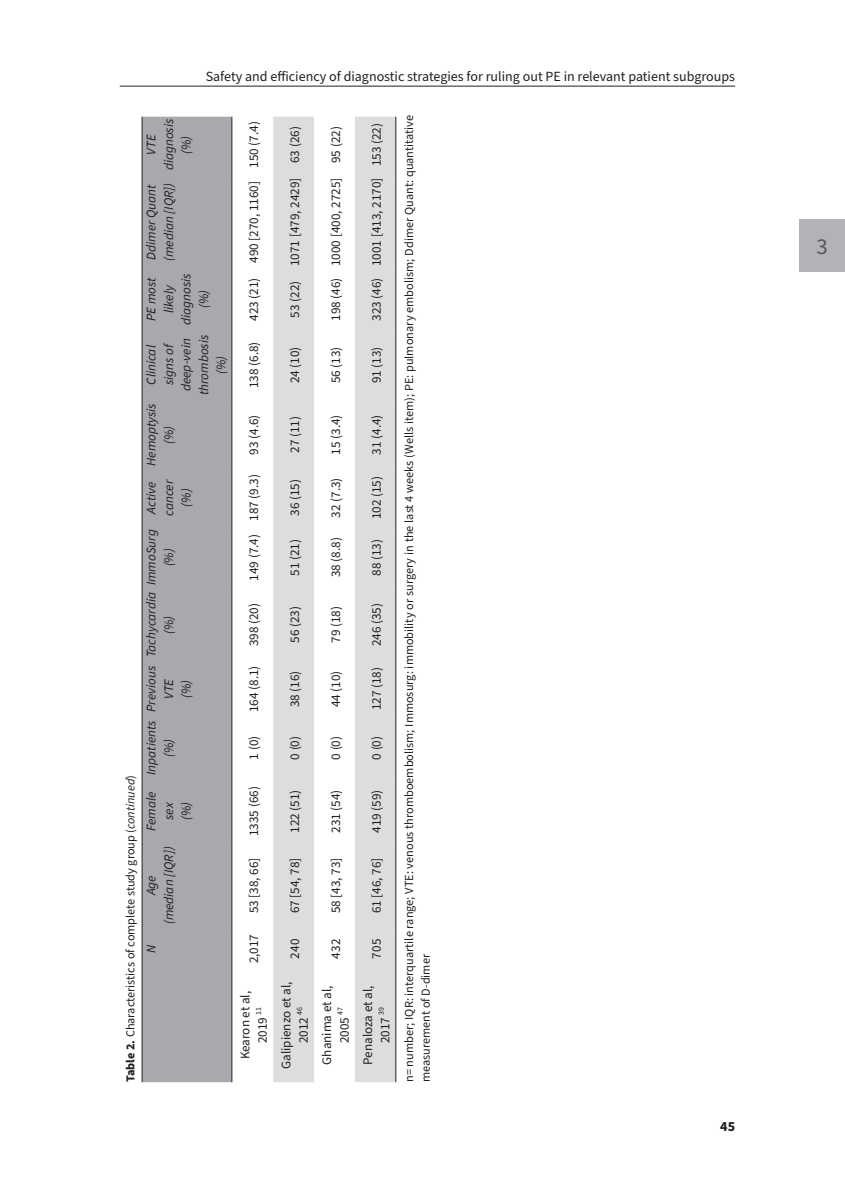
<style>
.page{position:relative;width:845px;height:1192px;background:#fff}
.page>*{position:absolute;margin:0;border:0;box-sizing:border-box;transform-origin:0 0}
.t1{font:22.75px "Source Sans Pro";color:#57585a}
.t2{font:14px "Source Sans Pro";color:#231f20}
.t3{font:700 14px "Source Sans Pro";color:#231f20}
.t4{font:13.12px/17.5px "Source Sans Pro";color:#231f20;text-align:center}
.t5{font:italic 13.12px/17.5px "Source Sans Pro";color:#231f20;text-align:center}
.t6{font:12.25px/16.8px "Source Sans Pro";color:#231f20}
.s1{font-weight:700}
.s2{font-style:italic}
</style>
<div class="page">
<div style="left:799px;top:219px;width:46px;height:52px;background:#b2b3b7"></div>
<hr style="left:120px;top:86px;width:615px;height:1px;background:#231f20">
<div style="left:143px;top:117px;width:88px;height:965px;background:#a8a9ad"></div>
<svg style="left:232px;top:117px;width:1px;height:965px"></svg>
<svg style="left:273px;top:117px;width:122px;height:965px;fill:#dcdddf"></svg>
<hr style="left:142px;top:973px;width:1px;height:109px;background:#231f20">
<hr style="left:142px;top:929px;width:1px;height:44px;background:#231f20">
<hr style="left:142px;top:846px;width:1px;height:83px;background:#231f20">
<hr style="left:142px;top:781px;width:1px;height:65px;background:#231f20">
<hr style="left:142px;top:720px;width:1px;height:61px;background:#231f20">
<hr style="left:142px;top:663px;width:1px;height:57px;background:#231f20">
<hr style="left:142px;top:591px;width:1px;height:72px;background:#231f20">
<hr style="left:142px;top:528px;width:1px;height:63px;background:#231f20">
<hr style="left:142px;top:472px;width:1px;height:56px;background:#231f20">
<hr style="left:142px;top:403px;width:1px;height:69px;background:#231f20">
<hr style="left:142px;top:332px;width:1px;height:71px;background:#231f20">
<hr style="left:142px;top:271px;width:1px;height:61px;background:#231f20">
<hr style="left:142px;top:178px;width:1px;height:93px;background:#231f20">
<hr style="left:142px;top:117px;width:1px;height:61px;background:#231f20">
<hr style="left:231px;top:973px;width:1px;height:109px;background:#231f20">
<hr style="left:231px;top:929px;width:1px;height:44px;background:#231f20">
<hr style="left:231px;top:846px;width:1px;height:83px;background:#231f20">
<hr style="left:231px;top:781px;width:1px;height:65px;background:#231f20">
<hr style="left:231px;top:720px;width:1px;height:61px;background:#231f20">
<hr style="left:231px;top:663px;width:1px;height:57px;background:#231f20">
<hr style="left:231px;top:591px;width:1px;height:72px;background:#231f20">
<hr style="left:231px;top:528px;width:1px;height:63px;background:#231f20">
<hr style="left:231px;top:472px;width:1px;height:56px;background:#231f20">
<hr style="left:231px;top:403px;width:1px;height:69px;background:#231f20">
<hr style="left:231px;top:332px;width:1px;height:71px;background:#231f20">
<hr style="left:231px;top:271px;width:1px;height:61px;background:#231f20">
<hr style="left:231px;top:178px;width:1px;height:93px;background:#231f20">
<hr style="left:231px;top:117px;width:1px;height:61px;background:#231f20">
<hr style="left:395px;top:973px;width:1px;height:109px;background:#231f20">
<hr style="left:395px;top:929px;width:1px;height:44px;background:#231f20">
<hr style="left:395px;top:846px;width:1px;height:83px;background:#231f20">
<hr style="left:395px;top:781px;width:1px;height:65px;background:#231f20">
<hr style="left:395px;top:720px;width:1px;height:61px;background:#231f20">
<hr style="left:395px;top:663px;width:1px;height:57px;background:#231f20">
<hr style="left:395px;top:591px;width:1px;height:72px;background:#231f20">
<hr style="left:395px;top:528px;width:1px;height:63px;background:#231f20">
<hr style="left:395px;top:472px;width:1px;height:56px;background:#231f20">
<hr style="left:395px;top:403px;width:1px;height:69px;background:#231f20">
<hr style="left:395px;top:332px;width:1px;height:71px;background:#231f20">
<hr style="left:395px;top:271px;width:1px;height:61px;background:#231f20">
<hr style="left:395px;top:178px;width:1px;height:93px;background:#231f20">
<hr style="left:395px;top:117px;width:1px;height:61px;background:#231f20">
<p class="t2" style="left:206px;top:67px;width:531px">Safety and efficiency of diagnostic strategies for ruling out PE in relevant patient subgroups</p>
<p class="t6" style="left:122px;top:1082px;width:309px;rotate:-90deg"><span class="s1">Table 2.</span> Characteristics of complete study group (<span class="s2">continued</span>)</p>
<p class="t5" style="left:142px;top:170px;width:53px;rotate:-90deg">VTE diagnosis (%)</p>
<p class="t5" style="left:142px;top:261px;width:80px;text-align:left;rotate:-90deg">Ddimer Quant (median [IQR])</p>
<p class="t5" style="left:142px;top:325px;width:53px;rotate:-90deg">PE most likely diagnosis (%)</p>
<p class="t5" style="left:142px;top:395px;width:62px;rotate:-90deg">Clinical signs of deep-vein thrombosis (%)</p>
<p class="t5" style="left:142px;top:466px;width:64px;rotate:-90deg">Hemoptysis (%)</p>
<p class="t5" style="left:142px;top:515px;width:38px;rotate:-90deg">Active cancer (%)</p>
<p class="t5" style="left:142px;top:585px;width:57px;rotate:-90deg">ImmoSurg (%)</p>
<p class="t5" style="left:142px;top:657px;width:67px;rotate:-90deg">Tachycardia (%)</p>
<p class="t5" style="left:142px;top:712px;width:47px;rotate:-90deg">Previous<br>VTE<br>(%)</p>
<p class="t5" style="left:142px;top:775px;width:56px;rotate:-90deg">Inpatients (%)</p>
<p class="t5" style="left:142px;top:831px;width:41px;rotate:-90deg">Female sex (%)</p>
<p class="t5" style="left:142px;top:924px;width:80px;rotate:-90deg">Age<br>(median [IQR])</p>
<p class="t5" style="left:142px;top:953px;width:10px;rotate:-90deg">N</p>
<p class="t4" style="left:245px;top:321px;width:201px;rotate:-90deg">423 (21) 490 [270, 1160] 150 (7.4)</p>
<p class="t4" style="left:245px;top:388px;width:48px;rotate:-90deg">138 (6.8)</p>
<p class="t4" style="left:245px;top:455px;width:41px;rotate:-90deg">93 (4.6)</p>
<p class="t4" style="left:245px;top:581px;width:108px;rotate:-90deg">149 (7.4) 187 (9.3)</p>
<p class="t4" style="left:245px;top:646px;width:45px;rotate:-90deg">398 (20)</p>
<p class="t4" style="left:245px;top:712px;width:48px;rotate:-90deg">164 (8.1)</p>
<p class="t4" style="left:245px;top:760px;width:25px;rotate:-90deg">1 (0)</p>
<p class="t4" style="left:245px;top:836px;width:51px;rotate:-90deg">1335 (66)</p>
<p class="t4" style="left:245px;top:913px;width:57px;rotate:-90deg">53 [38, 66]</p>
<p class="t4" style="left:245px;top:963px;width:31px;rotate:-90deg">2,017</p>
<p class="t4" style="left:237px;top:1059px;width:70px;rotate:-90deg">Kearon et al,<br>2019 <sup>11</sup></p>
<p class="t4" style="left:286px;top:317px;width:193px;rotate:-90deg">53 (22) 1071 [479, 2429] 63 (26)</p>
<p class="t4" style="left:327px;top:321px;width:196px;rotate:-90deg">198 (46) 1000 [400, 2725] 95 (22)</p>
<p class="t4" style="left:286px;top:383px;width:38px;rotate:-90deg">24 (10)</p>
<p class="t4" style="left:327px;top:383px;width:38px;rotate:-90deg">56 (13)</p>
<p class="t4" style="left:286px;top:453px;width:38px;rotate:-90deg">27 (11)</p>
<p class="t4" style="left:327px;top:455px;width:41px;rotate:-90deg">15 (3.4)</p>
<p class="t4" style="left:286px;top:516px;width:38px;rotate:-90deg">36 (15)</p>
<p class="t4" style="left:327px;top:518px;width:41px;rotate:-90deg">32 (7.3)</p>
<p class="t4" style="left:286px;top:576px;width:38px;rotate:-90deg">51 (21)</p>
<p class="t4" style="left:327px;top:577px;width:41px;rotate:-90deg">38 (8.8)</p>
<p class="t4" style="left:286px;top:643px;width:38px;rotate:-90deg">56 (23)</p>
<p class="t4" style="left:327px;top:643px;width:38px;rotate:-90deg">79 (18)</p>
<p class="t4" style="left:286px;top:707px;width:38px;rotate:-90deg">38 (16)</p>
<p class="t4" style="left:327px;top:707px;width:38px;rotate:-90deg">44 (10)</p>
<p class="t4" style="left:286px;top:760px;width:25px;rotate:-90deg">0 (0)</p>
<p class="t4" style="left:327px;top:760px;width:25px;rotate:-90deg">0 (0)</p>
<p class="t4" style="left:286px;top:833px;width:45px;rotate:-90deg">122 (51)</p>
<p class="t4" style="left:327px;top:833px;width:45px;rotate:-90deg">231 (54)</p>
<p class="t4" style="left:286px;top:913px;width:57px;rotate:-90deg">67 [54, 78]</p>
<p class="t4" style="left:327px;top:913px;width:57px;rotate:-90deg">58 [43, 73]</p>
<p class="t4" style="left:286px;top:958px;width:21px;rotate:-90deg">240</p>
<p class="t4" style="left:327px;top:958px;width:21px;rotate:-90deg">432</p>
<p class="t4" style="left:278px;top:1069px;width:89px;rotate:-90deg">Galipienzo et al,<br>2012 <sup>46</sup></p>
<p class="t4" style="left:318px;top:1065px;width:81px;rotate:-90deg">Ghanima et al,<br>2005 <sup>47</sup></p>
<p class="t4" style="left:368px;top:321px;width:199px;rotate:-90deg">323 (46) 1001 [413, 2170] 153 (22)</p>
<p class="t6" style="left:401px;top:1082px;width:969px;rotate:-90deg">n= number; IQR: interquartile range; VTE: venous thromboembolism; Immosurg: immobility or surgery in the last 4 weeks (Wells item); PE: pulmonary embolism; Ddimer Quant: quantitative measurement of D-dimer</p>
<p class="t4" style="left:368px;top:383px;width:38px;rotate:-90deg">91 (13)</p>
<p class="t4" style="left:368px;top:455px;width:41px;rotate:-90deg">31 (4.4)</p>
<p class="t4" style="left:368px;top:519px;width:45px;rotate:-90deg">102 (15)</p>
<p class="t4" style="left:368px;top:576px;width:38px;rotate:-90deg">88 (13)</p>
<p class="t4" style="left:368px;top:646px;width:45px;rotate:-90deg">246 (35)</p>
<p class="t4" style="left:368px;top:710px;width:45px;rotate:-90deg">127 (18)</p>
<p class="t4" style="left:368px;top:760px;width:25px;rotate:-90deg">0 (0)</p>
<p class="t4" style="left:368px;top:833px;width:45px;rotate:-90deg">419 (59)</p>
<p class="t4" style="left:368px;top:913px;width:57px;rotate:-90deg">61 [46, 76]</p>
<p class="t4" style="left:368px;top:958px;width:21px;rotate:-90deg">705</p>
<p class="t4" style="left:359px;top:1065px;width:81px;rotate:-90deg">Penaloza et al,<br>2017 <sup>39</sup></p>
<p class="t3" style="left:720px;top:1117px;width:16px">45</p>
<h1 class="t1" style="left:816px;top:231px;width:13px">3</h1>
</div>
